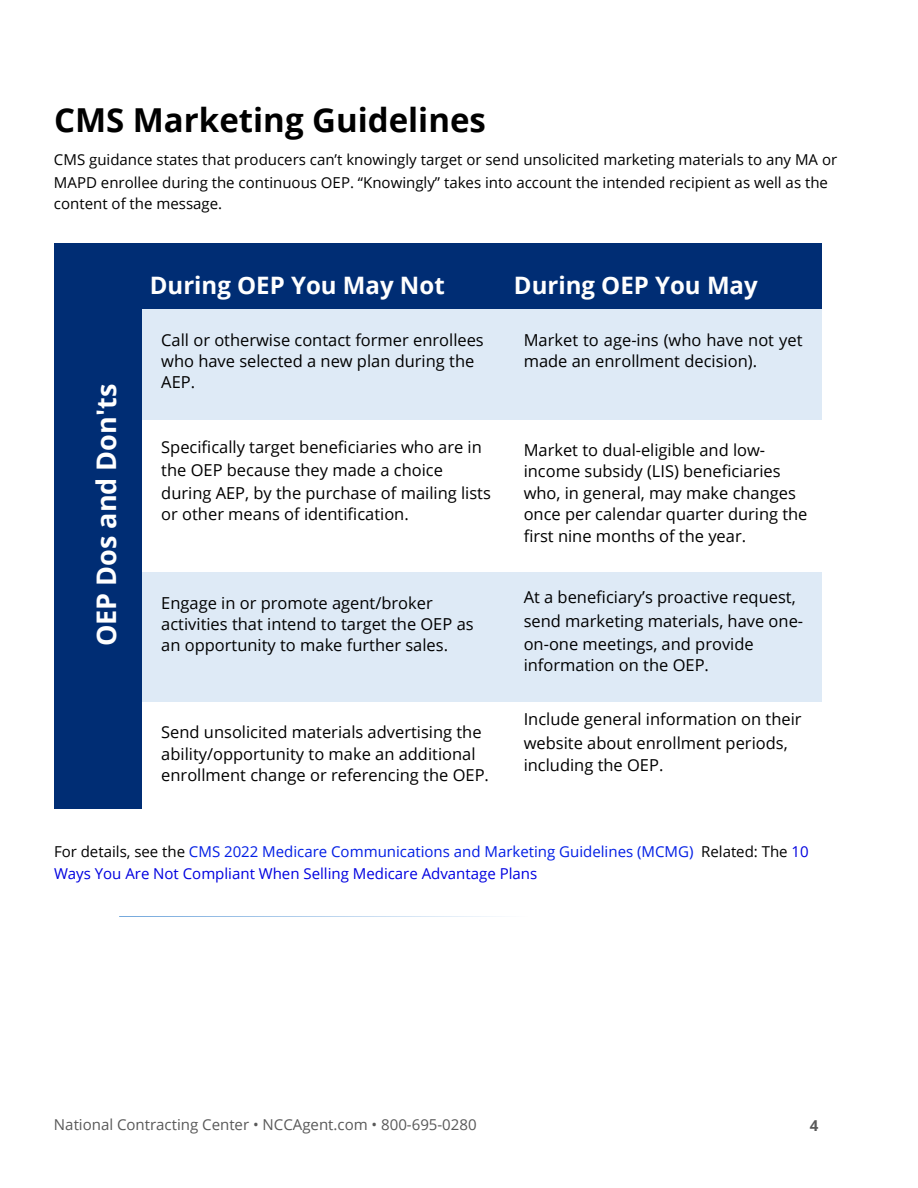
<style>
.page{position:relative;width:918px;height:1188px;background:#fff}
.page>*{position:absolute;margin:0;border:0;box-sizing:border-box;transform-origin:0 0}
.t1{font:700 33px "Open Sans";color:#000}
.t2{font:700 27px "Open Sans";color:#fff}
.t3{font:700 24px "Open Sans";color:#fff}
.t4{font:16.5px/21.3px "Open Sans";color:#000}
.t5{font:15px "Open Sans";color:#000}
.t6{font:15px/21.9px "Open Sans";color:#021ee5}
.t7{font:15px "Open Sans";color:#595959}
.t8{font:700 15px "Open Sans";color:#595959}
.s1{color:#000}
.s2{color:#0000e0}
</style>
<div class="page">
<svg style="left:119px;top:916px;width:380px;height:1px"></svg>
<div style="left:54px;top:243px;width:88px;height:566px;background:#002d74"></div>
<div style="left:142px;top:243px;width:364px;height:66px;background:#002d74"></div>
<div style="left:506px;top:243px;width:316px;height:66px;background:#002d74"></div>
<div style="left:142px;top:309px;width:364px;height:111px;background:#deeaf6"></div>
<div style="left:506px;top:309px;width:316px;height:111px;background:#deeaf6"></div>
<div style="left:142px;top:572px;width:364px;height:130px;background:#deeaf6"></div>
<div style="left:506px;top:572px;width:316px;height:130px;background:#deeaf6"></div>
<p class="t1" style="left:54px;top:96px;width:433px">CMS Marketing Guidelines</p>
<p class="t5" style="left:54px;top:149px;width:785px">CMS guidance states that producers can’t knowingly target or send unsolicited marketing materials to any MA or</p>
<p class="t5" style="left:54px;top:172px;width:776px">MAPD enrollee during the continuous OEP. “Knowingly” takes into account the intended recipient as well as the</p>
<p class="t5" style="left:54px;top:193px;width:170px">content of the message.</p>
<p class="t2" style="left:87px;top:646px;width:264px;rotate:-90deg">OEP Dos and Don'ts</p>
<p class="t3" style="left:150px;top:268px;width:296px">During OEP You May Not</p>
<p class="t3" style="left:514px;top:268px;width:245px">During OEP You May</p>
<p class="t4" style="left:161px;top:329px;width:324px">Call or otherwise contact former enrollees who have selected a new plan during the<br>AEP.</p>
<p class="t4" style="left:161px;top:435px;width:322px">Specifically target beneficiaries who are in</p>
<p class="t4" style="left:161px;top:459px;width:283px">the OEP because they made a choice</p>
<p class="t4" style="left:161px;top:482px;width:331px">during AEP, by the purchase of mailing lists</p>
<p class="t4" style="left:161px;top:503px;width:249px">or other means of identification.</p>
<p class="t4" style="left:161px;top:592px;width:314px">Engage in or promote agent/broker activities that intend to target the OEP as an opportunity to make further sales.</p>
<p class="t4" style="left:161px;top:721px;width:329px">Send unsolicited materials advertising the ability/opportunity to make an additional enrollment change or referencing the OEP.</p>
<p class="t4" style="left:524px;top:329px;width:280px">Market to age-ins (who have not yet made an enrollment decision).</p>
<p class="t4" style="left:524px;top:439px;width:285px">Market to dual-eligible and low&shy;income subsidy (LIS) beneficiaries who, in general, may make changes once per calendar quarter during the first nine months of the year.</p>
<p class="t4" style="left:524px;top:586px;width:274px">At a beneficiary’s proactive request,</p>
<p class="t4" style="left:524px;top:610px;width:281px">send marketing materials, have one-</p>
<p class="t4" style="left:524px;top:633px;width:232px">on-one meetings, and provide</p>
<p class="t4" style="left:524px;top:654px;width:187px">information on the OEP.</p>
<p class="t4" style="left:524px;top:708px;width:279px">Include general information on their</p>
<p class="t4" style="left:524px;top:732px;width:266px">website about enrollment periods,</p>
<p class="t4" style="left:524px;top:754px;width:141px">including the OEP.</p>
<p class="t6" style="left:54px;top:840px;width:756px"><span class="s1">For details, see the</span> CMS 2022 Medicare Communications and Marketing Guidelines (MCMG) <span class="s1">Related: The</span> <span class="s2">10<br>Ways You Are Not Compliant When Selling Medicare Advantage Plans</span></p>
<p class="t7" style="left:54px;top:1114px;width:424px">National Contracting Center • NCCAgent.com • 800-695-0280</p>
<p class="t8" style="left:810px;top:1115px;width:10px">4</p>
</div>
